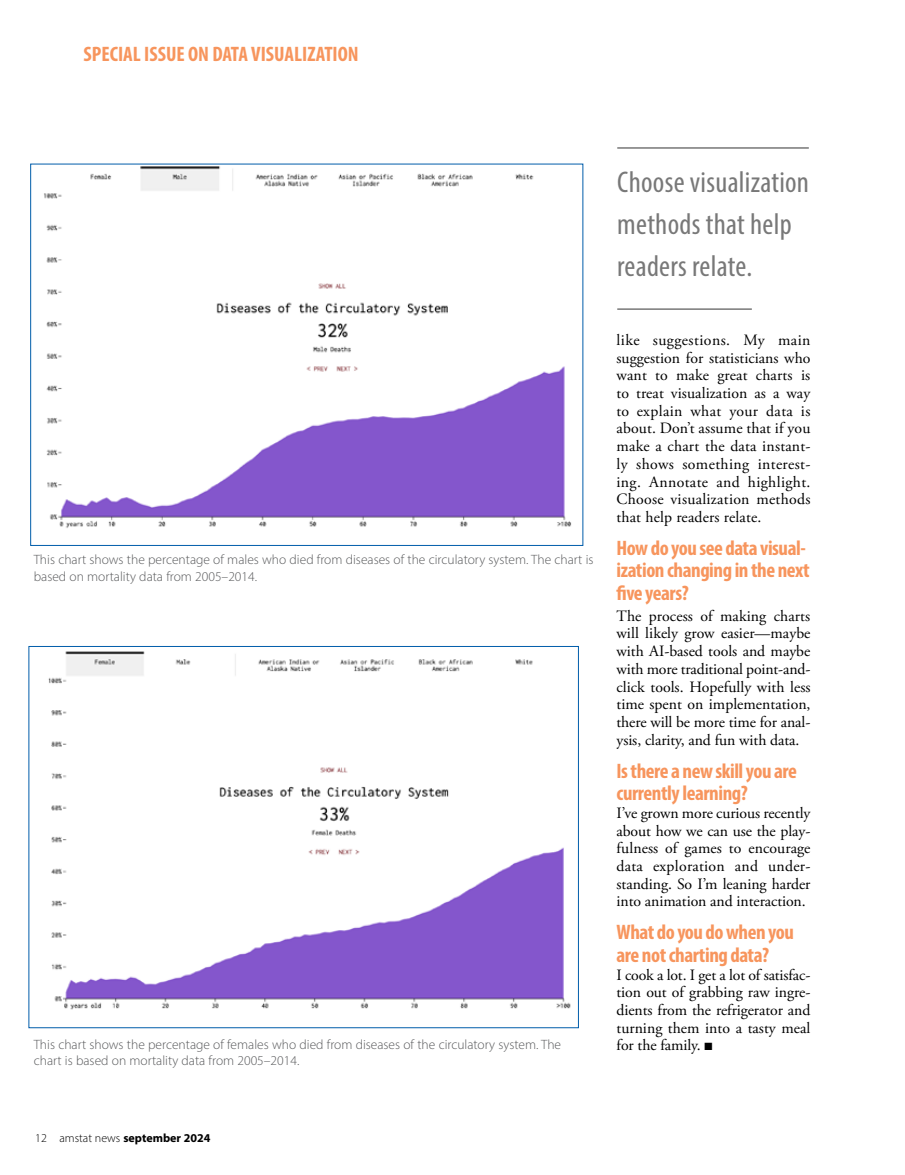
<style>
.page{position:relative;width:905px;height:1175px;background:#fff}
.page>*{position:absolute;margin:0;border:0;box-sizing:border-box;transform-origin:0 0}
.t1{font:condensed 30px/42px "Myriad Pro";letter-spacing:.01em;color:#787878}
.t2{font:700 condensed 21px/22.5px "Myriad Pro";letter-spacing:-.02em;color:#f7955d}
.t3{font:700 condensed 21px "Myriad Pro";color:#f7955d}
.t4{font:15.75px/17.7px "Adobe Garamond Pro";letter-spacing:-.005em;color:#000;text-align:justify}
.t5{font:300 13.5px/16.5px "Myriad Pro";color:#58595b}
.t6{font:700 12px "Myriad Pro";color:#000}
.s1{font-weight:300}
</style>
<div class="page">
<img style="left:44px;top:166px;width:528px;height:362px">
<img style="left:48px;top:651px;width:523px;height:359px">
<hr style="left:617px;top:147px;width:191px;height:2px;background:#777">
<hr style="left:617px;top:308px;width:134px;height:2px;background:#777">
<h2 class="t3" style="left:84px;top:41px;width:276px">SPECIAL ISSUE ON DATA VISUALIZATION</h2>
<p class="t5" style="left:34px;top:551px;width:561px">This chart shows the percentage of males who died from diseases of the circulatory system. The chart is based on mortality data from 2005–2014.</p>
<p class="t5" style="left:34px;top:1035px;width:529px">This chart shows the percentage of females who died from diseases of the circulatory system. The chart is based on mortality data from 2005–2014.</p>
<h1 class="t1" style="left:617px;top:161px;width:193px">Choose visualization methods that help readers relate.</h1>
<p class="t4" style="left:616px;top:331px;width:195px">like suggestions. My main suggestion for statisticians who want to make great charts is to treat visualization as a way to explain what your data is about. Don’t assume that if you make a chart the data instant&shy;ly shows something interest&shy;ing. Annotate and highlight.<br>Choose visualization methods that help readers relate.</p>
<h2 class="t2" style="left:616px;top:536px;width:194px">How do you see data visual&shy;ization changing in the next five years?</h2>
<p class="t4" style="left:616px;top:607px;width:195px">The process of making charts will likely grow easier—maybe with AI-based tools and maybe with more traditional point-and&shy;click tools. Hopefully with less time spent on implementation, there will be more time for anal&shy;ysis, clarity, and fun with data.</p>
<h2 class="t2" style="left:616px;top:759px;width:182px">Is there a new skill you are currently learning?</h2>
<p class="t4" style="left:616px;top:804px;width:195px">I’ve grown more curious recently about how we can use the play&shy;fulness of games to encourage data exploration and under&shy;standing. So I’m leaning harder into animation and interaction.</p>
<h2 class="t2" style="left:616px;top:920px;width:179px">What do you do when you are not charting data?</h2>
<p class="t4" style="left:616px;top:966px;width:195px">I cook a lot. I get a lot of satisfac&shy;tion out of grabbing raw ingre&shy;dients from the refrigerator and turning them into a tasty meal for the family. ■</p>
<p class="t6" style="left:35px;top:1129px;width:177px"><span class="s1">12 amstat news</span> september 2024</p>
</div>
